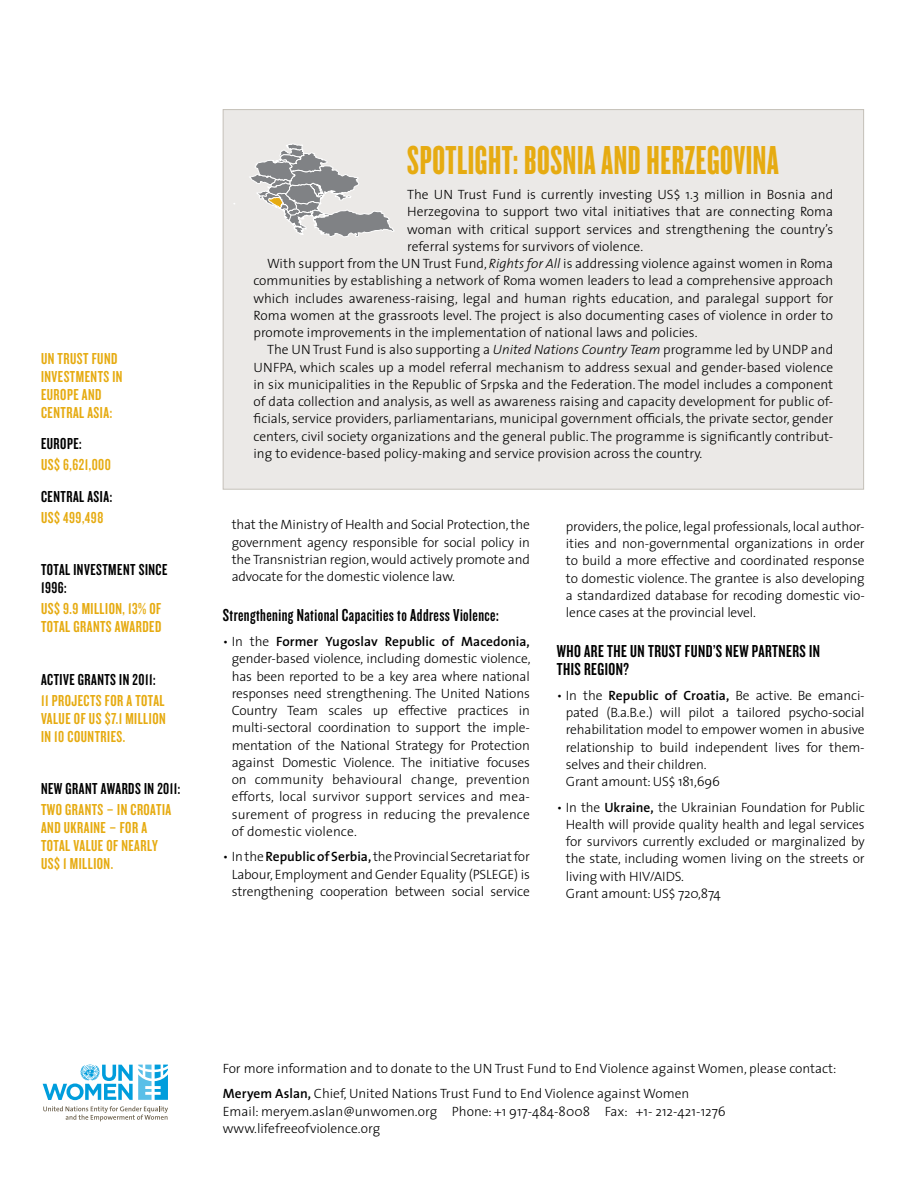
<style>
.page{position:relative;width:918px;height:1188px;background:#fff}
.page>*{position:absolute;margin:0;border:0;box-sizing:border-box;transform-origin:0 0}
.t1{font:42px "Knockout HTF67 Full Bantamwt";letter-spacing:.015em;color:#e6ab11}
.t2{font:18px/18px "Knockout HTF48 Featherweight";letter-spacing:.025em;color:#000}
.t3{font:16.5px "Knockout HTF48 Featherweight";letter-spacing:.03em;color:#e6ab11}
.t4{font:16.5px "Knockout HTF48 Featherweight";letter-spacing:.03em;color:#000}
.t5{font:300 13.5px/17.2px "The Sans";color:#000}
.s1{font-style:italic}
.s2{font-weight:600}
</style>
<div class="page">
<svg style="left:43px;top:1106px;width:125px;height:15px"></svg>
<svg style="left:43px;top:1064px;width:125px;height:36px"></svg>
<div style="left:223px;top:110px;width:641px;height:379px;background:#ebe9e7"></div>
<svg style="left:249px;top:143px;width:145px;height:94px"></svg>
<p class="t3" style="left:41px;top:350px;width:30px">UN TRUST</p>
<p class="t3" style="left:92px;top:350px;width:13px">FUND</p>
<p class="t3" style="left:41px;top:368px;width:11px">INVESTMENTS</p>
<p class="t3" style="left:112px;top:368px;width:6px">IN</p>
<p class="t3" style="left:41px;top:386px;width:14px">EUROPE</p>
<p class="t3" style="left:82px;top:386px;width:8px">AND</p>
<p class="t3" style="left:41px;top:404px;width:14px">CENTRAL</p>
<p class="t3" style="left:87px;top:404px;width:26px">ASIA:</p>
<p class="t4" style="left:41px;top:435px;width:14px">EUROPE</p>
<p class="t4" style="left:79px;top:435px;width:4px">:</p>
<p class="t3" style="left:41px;top:456px;width:71px">US$ 6,621,000</p>
<p class="t4" style="left:41px;top:488px;width:14px">CENTRAL</p>
<p class="t4" style="left:87px;top:488px;width:26px">ASIA:</p>
<p class="t3" style="left:41px;top:509px;width:64px">US$ 499,498</p>
<p class="t4" style="left:41px;top:561px;width:13px">TOTAL</p>
<p class="t4" style="left:73px;top:561px;width:8px">INVESTMENT</p>
<p class="t4" style="left:139px;top:561px;width:7px">SINCE</p>
<p class="t4" style="left:41px;top:579px;width:27px">1996:</p>
<p class="t3" style="left:41px;top:600px;width:48px">US$ 9.9 MILLION</p>
<p class="t3" style="left:123px;top:600px;width:34px">, 13% OF</p>
<p class="t3" style="left:41px;top:618px;width:7px">TOTAL</p>
<p class="t3" style="left:73px;top:618px;width:8px">GRANTS</p>
<p class="t3" style="left:115px;top:618px;width:8px">AWARDED</p>
<p class="t4" style="left:41px;top:671px;width:13px">ACTIVE</p>
<p class="t4" style="left:78px;top:671px;width:8px">GRANTS</p>
<p class="t4" style="left:119px;top:671px;width:38px">IN 2011:</p>
<p class="t3" style="left:41px;top:692px;width:44px">11 PROJECTS</p>
<p class="t3" style="left:105px;top:692px;width:38px">FOR ATOTAL</p>
<p class="t3" style="left:41px;top:710px;width:7px">VALUE</p>
<p class="t3" style="left:74px;top:710px;width:59px">OF US $7.1 MILLION</p>
<p class="t3" style="left:41px;top:728px;width:34px">IN 10 COUNTRIES</p>
<p class="t3" style="left:123px;top:728px;width:4px">.</p>
<p class="t4" style="left:41px;top:781px;width:32px">NEW GRANT</p>
<p class="t4" style="left:101px;top:781px;width:8px">AWARDS</p>
<p class="t4" style="left:144px;top:781px;width:38px">IN 2011:</p>
<p class="t3" style="left:41px;top:802px;width:32px">TWO GRANTS</p>
<p class="t3" style="left:107px;top:802px;width:37px">– IN CROATIA</p>
<p class="t3" style="left:41px;top:820px;width:43px">AND UKRAINE</p>
<p class="t3" style="left:109px;top:820px;width:39px">– FOR A</p>
<p class="t3" style="left:41px;top:838px;width:7px">TOTAL</p>
<p class="t3" style="left:73px;top:838px;width:7px">VALUE</p>
<p class="t3" style="left:106px;top:838px;width:22px">OF NEARLY</p>
<p class="t3" style="left:41px;top:856px;width:36px">US$ 1 MILLION</p>
<p class="t3" style="left:111px;top:856px;width:4px">.</p>
<h1 class="t1" style="left:407px;top:138px;width:373px">SPOTLIGHT: BOSNIA AND HERZEGOVINA</h1>
<p class="t5" style="left:407px;top:185px;width:428px">The UN Trust Fund is currently investing US$ 1.3 million in Bosnia and</p>
<p class="t5" style="left:407px;top:203px;width:428px">Herzegovina to support two vital initiatives that are connecting Roma</p>
<p class="t5" style="left:407px;top:220px;width:428px">woman with critical support services and strengthening the country’s</p>
<p class="t5" style="left:407px;top:237px;width:237px">referral systems for survivors of violence.</p>
<p class="t5" style="left:267px;top:254px;width:568px">With support from the UN Trust Fund, <span class="s1">Rights for All</span> is addressing violence against women in Roma</p>
<p class="t5" style="left:254px;top:272px;width:581px">communities by establishing a network of Roma women leaders to lead a comprehensive approach</p>
<p class="t5" style="left:254px;top:289px;width:581px">which includes awareness-raising, legal and human rights education, and paralegal support for</p>
<p class="t5" style="left:254px;top:306px;width:581px">Roma women at the grassroots level. The project is also documenting cases of violence in order to</p>
<p class="t5" style="left:254px;top:323px;width:446px">promote improvements in the implementation of national laws and policies.</p>
<p class="t5" style="left:267px;top:341px;width:568px">The UN Trust Fund is also supporting a <span class="s1">United Nations Country Team</span> programme led by UNDP and</p>
<p class="t5" style="left:254px;top:358px;width:581px">UNFPA, which scales up a model referral mechanism to address sexual and gender-based violence</p>
<p class="t5" style="left:254px;top:375px;width:581px">in six municipalities in the Republic of Srpska and the Federation. The model includes a component</p>
<p class="t5" style="left:254px;top:392px;width:581px">of data collection and analysis, as well as awareness raising and capacity development for public of-</p>
<p class="t5" style="left:254px;top:410px;width:581px">ficials, service providers, parliamentarians, municipal government officials, the private sector, gender</p>
<p class="t5" style="left:254px;top:427px;width:581px">centers, civil society organizations and the general public. The programme is significantly contribut-</p>
<p class="t5" style="left:254px;top:444px;width:450px">ing to evidence-based policy-making and service provision across the country.</p>
<p class="t5" style="left:232px;top:516px;width:300px;text-align:justify">that the Ministry of Health and Social Protection, the government agency responsible for social policy in the Transnistrian region, would actively promote and advocate for the domestic violence law.</p>
<h2 class="t2" style="left:223px;top:606px;width:278px">STRENGTHENING NATIONAL CAPACITIES TO ADDRESS VIOLENCE:</h2>
<p class="t5" style="left:232px;top:633px;width:300px;text-align:justify;text-indent:-9px">• In the <span class="s2">Former Yugoslav Republic of Macedonia, </span>gender-based violence, including domestic violence, has been reported to be a key area where national responses need strengthening. The United Nations Country Team scales up effective practices in multi-sectoral coordination to support the imple&shy;mentation of the National Strategy for Protection against Domestic Violence. The initiative focuses on community behavioural change, prevention efforts, local survivor support services and mea&shy;surement of progress in reducing the prevalence of domestic violence.</p>
<p class="t5" style="left:232px;top:848px;width:300px;text-align:justify;text-indent:-9px">• In the <span class="s2">Republic of Serbia,</span> the Provincial Secretariat for Labour, Employment and Gender Equality (PSLEGE) is strengthening cooperation between social service</p>
<p class="t5" style="left:566px;top:517px;width:300px;text-align:justify">providers, the police, legal professionals, local author&shy;ities and non-governmental organizations in order to build a more effective and coordinated response to domestic violence. The grantee is also developing a standardized database for recoding domestic vio&shy;lence cases at the provincial level.</p>
<h2 class="t2" style="left:557px;top:642px;width:265px">WHO ARE THE UN TRUST FUND’S NEW PARTNERS IN<br>THIS REGION?</h2>
<p class="t5" style="left:566px;top:686px;width:300px;text-indent:-9px">• In the <span class="s2">Republic of Croatia,</span> Be active. Be emanci&shy;pated (B.a.B.e.) will pilot a tailored psycho-social rehabilitation model to empower women in abusive relationship to build independent lives for them&shy;selves and their children.<br>Grant amount: US$ 181,696</p>
<p class="t5" style="left:566px;top:798px;width:300px;text-indent:-9px">• In the <span class="s2">Ukraine,</span> the Ukrainian Foundation for Public Health will provide quality health and legal services for survivors currently excluded or marginalized by the state, including women living on the streets or living with HIV/AIDS.<br>Grant amount: US$ 720,874</p>
<p class="t5" style="left:223px;top:1055px;width:615px;line-height:25.3px">For more information and to donate to the UN Trust Fund to End Violence against Women, please contact:<br><span class="s2">Meryem Aslan,</span> Chief, United Nations Trust Fund to End Violence against Women</p>
<p class="t5" style="left:223px;top:1102px;width:505px">Email: meryem.aslan@unwomen.org Phone: +1 917-484-8008 Fax: +1- 212-421-1276 www.lifefreeofviolence.org</p>
</div>
